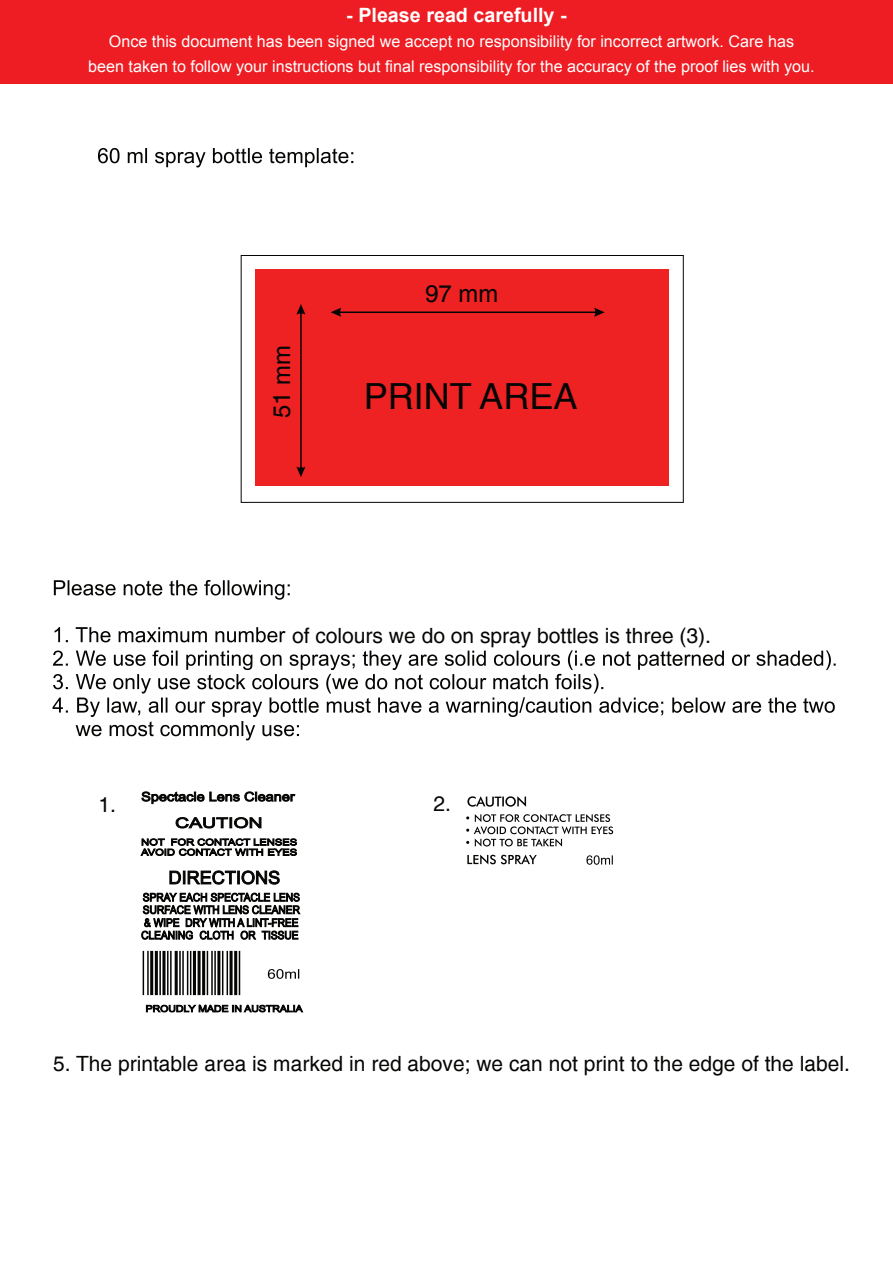
<style>
.page{position:relative;width:893px;height:1263px;background:#fff}
.page>*{position:absolute;margin:0;border:0;box-sizing:border-box;transform-origin:0 0}
.t1{font:36px "Helvetica";color:#050504}
.t2{font:24px "Helvetica";color:#050504}
.t3{font:21px "Helvetica";color:#050504}
.t4{font:700 19.65px "Arial";color:#fff}
.t5{font:16.2px/25px "Arial";color:#fff;text-align:center}
</style>
<div class="page">
<div style="left:241px;top:255px;width:442px;height:247px;border:1px solid #050504"></div>
<div style="left:255px;top:269px;width:414px;height:217px;background:#ee2123"></div>
<svg style="left:331px;top:308px;width:274px;height:9px"></svg>
<svg style="left:296px;top:304px;width:9px;height:173px"></svg>
<svg style="left:141px;top:838px;width:156px;height:18px"></svg>
<svg style="left:176px;top:817px;width:85px;height:11px"></svg>
<svg style="left:170px;top:870px;width:110px;height:14px"></svg>
<svg style="left:141px;top:892px;width:159px;height:48px"></svg>
<svg style="left:142px;top:791px;width:153px;height:13px"></svg>
<hr style="left:155px;top:951px;width:3px;height:44px;background:#050504">
<hr style="left:143px;top:951px;width:1px;height:44px;background:#050504">
<hr style="left:159px;top:951px;width:2px;height:44px;background:#050504">
<hr style="left:150px;top:951px;width:3px;height:44px;background:#050504">
<hr style="left:147px;top:951px;width:2px;height:44px;background:#050504">
<hr style="left:175px;top:951px;width:3px;height:44px;background:#050504">
<hr style="left:162px;top:951px;width:3px;height:44px;background:#050504">
<hr style="left:170px;top:951px;width:2px;height:44px;background:#050504">
<hr style="left:167px;top:951px;width:2px;height:44px;background:#050504">
<hr style="left:179px;top:951px;width:2px;height:44px;background:#050504">
<hr style="left:187px;top:951px;width:1px;height:44px;background:#050504">
<hr style="left:190px;top:951px;width:1px;height:44px;background:#050504">
<hr style="left:182px;top:951px;width:2px;height:44px;background:#050504">
<hr style="left:193px;top:951px;width:3px;height:44px;background:#050504">
<hr style="left:198px;top:951px;width:3px;height:44px;background:#050504">
<hr style="left:207px;top:951px;width:1px;height:44px;background:#050504">
<hr style="left:214px;top:951px;width:2px;height:44px;background:#050504">
<hr style="left:202px;top:951px;width:3px;height:44px;background:#050504">
<hr style="left:211px;top:951px;width:2px;height:44px;background:#050504">
<hr style="left:217px;top:951px;width:3px;height:44px;background:#050504">
<hr style="left:234px;top:951px;width:3px;height:44px;background:#050504">
<hr style="left:222px;top:951px;width:1px;height:44px;background:#050504">
<hr style="left:239px;top:951px;width:1px;height:44px;background:#050504">
<hr style="left:230px;top:951px;width:3px;height:44px;background:#050504">
<hr style="left:227px;top:951px;width:1px;height:44px;background:#050504">
<svg style="left:268px;top:969px;width:31px;height:10px"></svg>
<svg style="left:146px;top:1005px;width:157px;height:7px"></svg>
<svg style="left:98px;top:148px;width:255px;height:19px"></svg>
<svg style="left:54px;top:580px;width:236px;height:62px"></svg>
<svg style="left:53px;top:650px;width:783px;height:90px"></svg>
<svg style="left:467px;top:796px;width:59px;height:11px"></svg>
<svg style="left:466px;top:814px;width:147px;height:32px"></svg>
<svg style="left:467px;top:854px;width:70px;height:10px"></svg>
<svg style="left:586px;top:855px;width:27px;height:10px"></svg>
<div style="left:0;top:0;width:893px;height:84px;background:#ee1d23"></div>
<p class="t4" style="left:346px;top:2px;width:222px">- Please read carefully -</p>
<p class="t5" style="left:88px;top:29px;width:728px">Once this document has been signed we accept no responsibility for incorrect artwork. Care has<br>been taken to follow your instructions but final responsibility for the accuracy of the proof lies with you.</p>
<h2 class="t2" style="left:268px;top:418px;width:75px;rotate:-90deg">51 mm</h2>
<h2 class="t2" style="left:425px;top:279px;width:75px">97 mm</h2>
<h1 class="t1" style="left:364px;top:375px;width:215px">PRINT AREA</h1>
<p class="t3" style="left:292px;top:623px;width:421px">of colours we do on spray bottles is three (3).</p>
<p class="t3" style="left:98px;top:792px;width:19px">1.</p>
<p class="t3" style="left:433px;top:791px;width:19px">2.</p>
<p class="t3" style="left:53px;top:1051px;width:798px">5. The printable area is marked in red above; we can not print to the edge of the label.</p>
</div>
